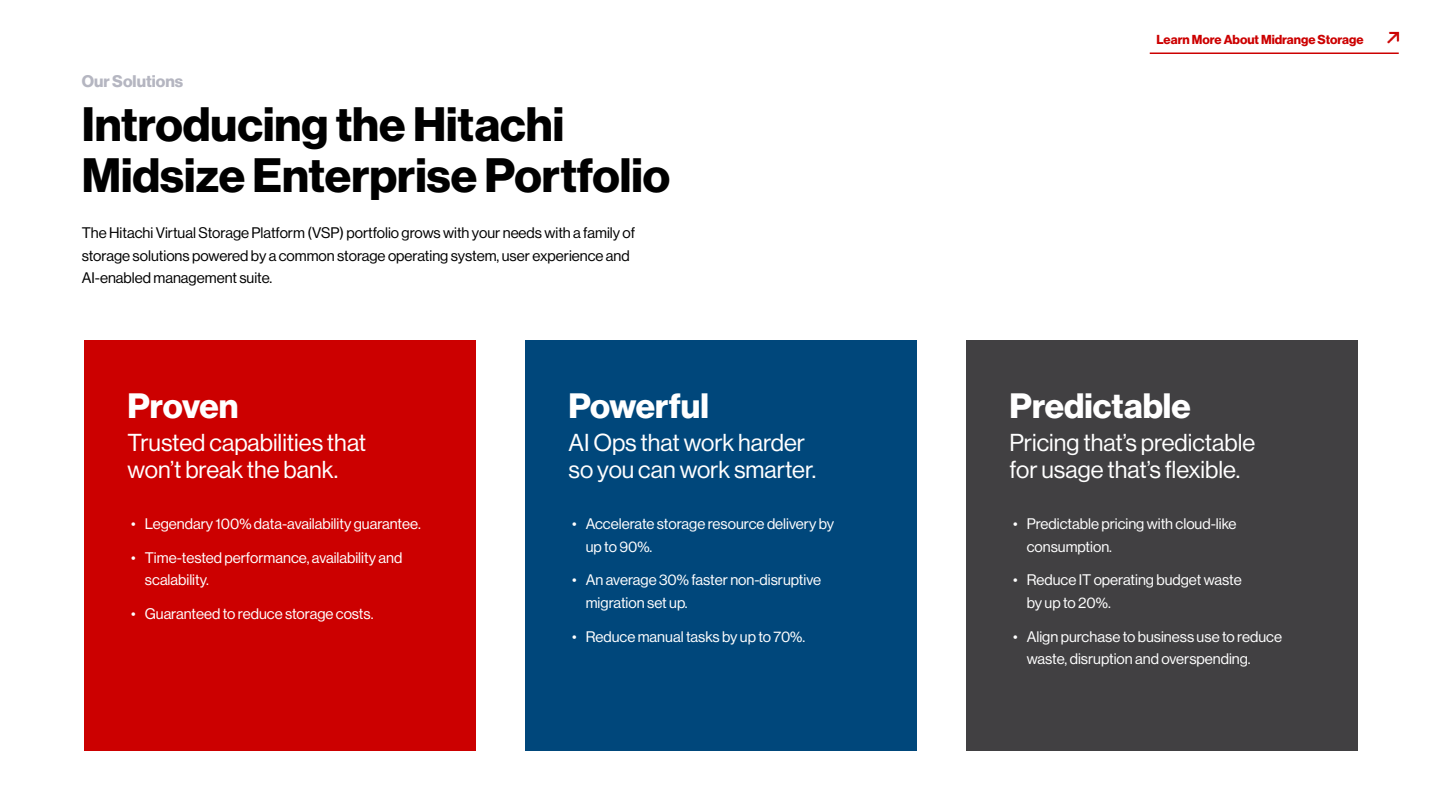
<style>
.page{position:relative;width:1440px;height:810px;background:#fff}
.page>*{position:absolute;margin:0;border:0;box-sizing:border-box;transform-origin:0 0}
.t1{font:47.25px/50.7px "N Haas Grotesk DS Pro 75 Bd";color:#000}
.t2{font:34.5px "N Haas Grotesk DS Pro 75 Bd";color:#fff}
.t3{font:24px/27px "N Haas Grotesk DS Pro 55 Rg";color:#fff}
.t4{font:16.5px "N Haas Grotesk DS Pro 75 Bd";color:#b5b6c1}
.t5{font:15px/22.5px "N Haas Grotesk DS Pro 55 Rg";color:#fff}
.t6{font:15px/22.5px "N Haas Grotesk DS Pro 55 Rg";color:#000}
.t7{font:12.75px "N Haas Grotesk DS Pro 75 Bd";color:#c00}
</style>
<div class="page">
<div style="left:85px;top:340px;width:391px;height:412px;background:#c00"></div>
<div style="left:526px;top:340px;width:391px;height:412px;background:#00477b"></div>
<div style="left:967px;top:340px;width:391px;height:412px;background:#414042"></div>
<img style="left:1387px;top:31px;width:13px;height:13px">
<hr style="left:1150px;top:52px;width:249px;height:2px;background:#c00">
<p class="t4" style="left:82px;top:72px;width:103px">Our Solutions</p>
<h1 class="t1" style="left:82px;top:100px;width:590px">Introducing the Hitachi<br>Midsize Enterprise Portfolio</h1>
<p class="t6" style="left:82px;top:222px;width:555px">The Hitachi Virtual Storage Platform (VSP) portfolio grows with your needs with a family of storage solutions powered by a common storage operating system, user experience and<br>AI-enabled management suite.</p>
<p class="t7" style="left:1156px;top:32px;width:209px">Learn More About Midrange Storage</p>
<h2 class="t2" style="left:128px;top:386px;width:113px">Proven</h2>
<h2 class="t2" style="left:569px;top:386px;width:142px">Powerful</h2>
<h2 class="t2" style="left:1010px;top:386px;width:183px">Predictable</h2>
<h3 class="t3" style="left:128px;top:429px;width:240px">Trusted capabilities that won’t break the bank.</h3>
<h3 class="t3" style="left:568px;top:429px;width:249px">AI Ops that work harder so you can work smarter.</h3>
<h3 class="t3" style="left:1010px;top:429px;width:247px">Pricing that’s predictable for usage that’s flexible.</h3>
<p class="t5" style="left:131px;top:513px;width:291px">• Legendary 100% data-availability guarantee.</p>
<p class="t5" style="left:145px;top:546px;width:259px;text-indent:-14px">• Time-tested performance, availability and scalability.</p>
<p class="t5" style="left:131px;top:603px;width:244px">• Guaranteed to reduce storage costs.</p>
<p class="t5" style="left:586px;top:513px;width:250px;text-indent:-14px">• Accelerate storage resource delivery by up to 90%.</p>
<p class="t5" style="left:586px;top:569px;width:237px;text-indent:-14px">• An average 30% faster non-disruptive migration set up.</p>
<p class="t5" style="left:572px;top:625px;width:235px">• Reduce manual tasks by up to 70%.</p>
<p class="t5" style="left:1027px;top:513px;width:211px;text-indent:-14px">• Predictable pricing with cloud-like consumption.</p>
<p class="t5" style="left:1027px;top:569px;width:217px;text-indent:-14px">• Reduce IT operating budget waste by up to 20%.</p>
<p class="t5" style="left:1027px;top:625px;width:257px;text-indent:-14px">• Align purchase to business use to reduce waste, disruption and overspending.</p>
</div>
